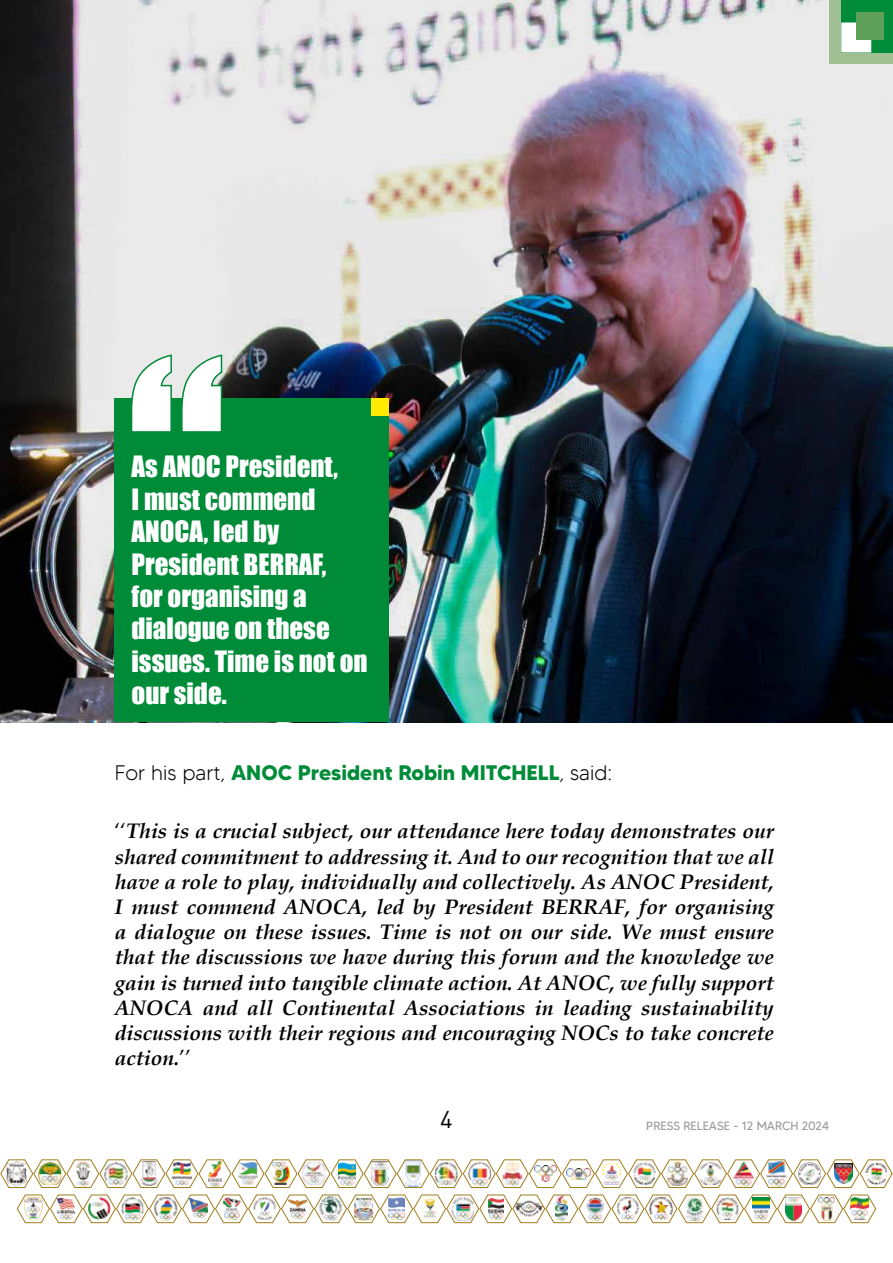
<style>
.page{position:relative;width:893px;height:1263px;background:#fff}
.page>*{position:absolute;margin:0;border:0;box-sizing:border-box;transform-origin:0 0}
.t1{font:27px/32.4px "Impact";color:#fff}
.t2{font:24px "DINOT";color:#000}
.t3{font:italic 700 21px/25.2px "Book Antiqua";color:#000;text-align:justify}
.t4{font:700 21px "MADETOMMY";color:#008b39}
.t5{font:12px "MADETOMMY";color:#9d9d9c}
.s1{font-weight:300;color:#000}
.s2{font-weight:400;font-style:normal}
</style>
<div class="page">
<img style="left:0;top:1159px;width:893px;height:29px">
<img style="left:16px;top:1194px;width:860px;height:29px">
<img style="left:0;top:0;width:893px;height:722px">
<div style="left:829px;top:0;width:64px;height:64px;background:#a0c094"></div>
<div style="left:841px;top:0;width:52px;height:53px;background:#008b39"></div>
<div style="left:841px;top:23px;width:30px;height:30px;background:#fff;border:2px solid #fff"></div>
<div style="left:856px;top:12px;width:28px;height:27px;background:#5ea05a"></div>
<div style="left:115px;top:399px;width:274px;height:323px;background:#008b39"></div>
<svg style="left:130px;top:353px;width:93px;height:79px"></svg>
<div style="left:372px;top:399px;width:17px;height:17px;background:#ffea00"></div>
<p class="t1" style="left:132px;top:450px;width:238px">As ANOC President,<br>I must commend<br>ANOCA, led by<br>President BERRAF,<br>for organising a dialogue on these issues. Time is not on our side.</p>
<p class="t4" style="left:115px;top:760px;width:499px"><span class="s1">For his part,</span> ANOC President Robin MITCHELL<span class="s1">, said:</span></p>
<p class="t3" style="left:115px;top:818px;width:661px"><span class="s2">‘‘</span>This is a crucial subject, our attendance here today demonstrates our shared commitment to addressing it. And to our recognition that we all have a role to play, individually and collectively. As ANOC President, I must commend ANOCA, led by President BERRAF, for organising a dialogue on these issues. Time is not on our side. We must ensure that the discussions we have during this forum and the knowledge we gain is turned into tangible climate action. At ANOC, we fully support ANOCA and all Continental Associations in leading sustainability discussions with their regions and encouraging NOCs to take concrete action.<span class="s2">’’</span></p>
<p class="t2" style="left:440px;top:1104px;width:14px">4</p>
<p class="t5" style="left:646px;top:1118px;width:184px">PRESS RELEASE - 12 MARCH 2024</p>
</div>
